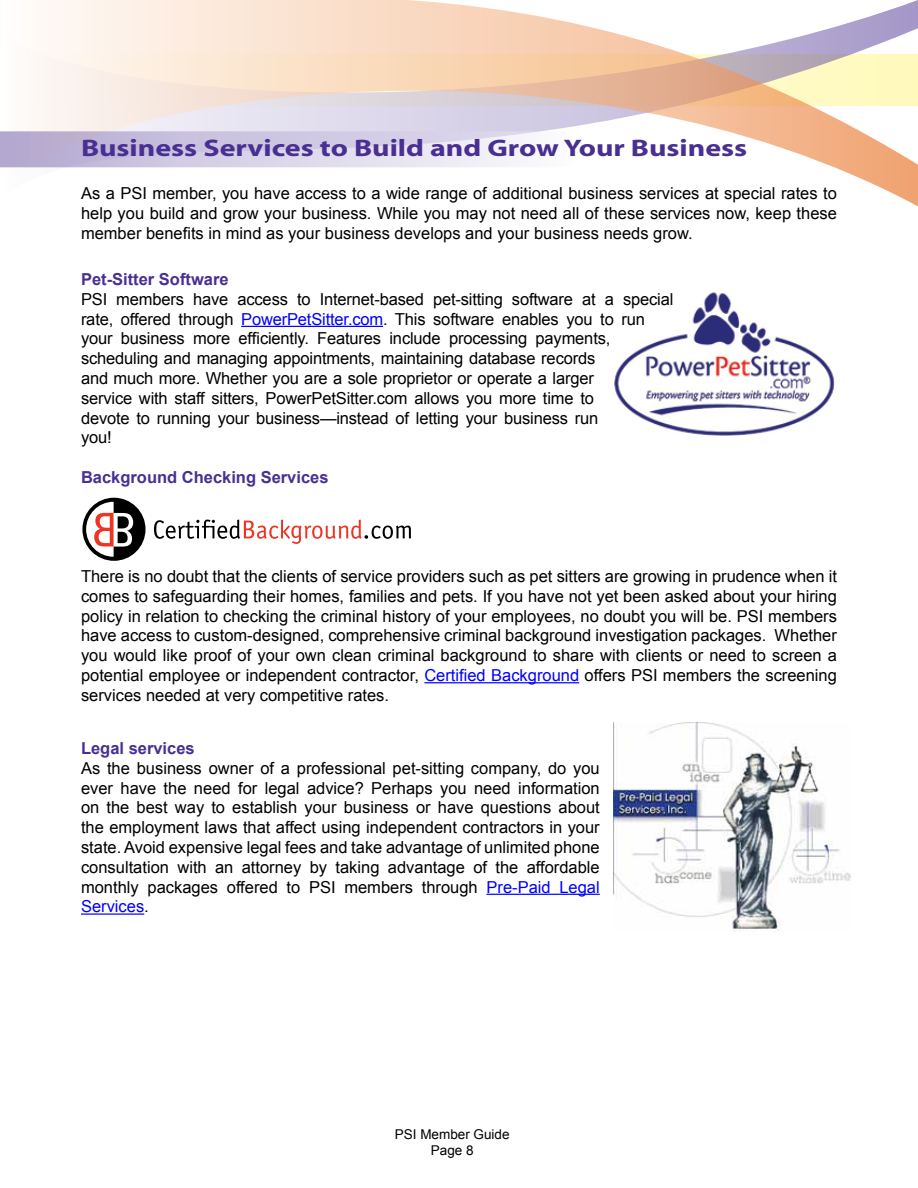
<style>
.page{position:relative;width:918px;height:1188px;background:#fff}
.page>*{position:absolute;margin:0;border:0;box-sizing:border-box;transform-origin:0 0}
.t1{font:700 24px "Myriad";color:#492f92;scale:1.25 1}
.t2{font:16.5px/19.8px "Arial";letter-spacing:-.01em;color:#000;text-align:justify}
.t3{font:700 16.5px "Arial";color:#492f92}
.t4{font:13.5px/16.2px "Arial";color:#000;text-align:center}
.s1{color:#00f}
</style>
<div class="page">
<img style="left:614px;top:292px;width:221px;height:144px">
<svg style="left:0;top:0;width:918px;height:206px"></svg>
<hr style="left:241px;top:326px;width:142px;height:1px;background:#00f">
<hr style="left:424px;top:682px;width:155px;height:1px;background:#00f">
<hr style="left:487px;top:894px;width:113px;height:1px;background:#00f">
<hr style="left:81px;top:913px;width:63px;height:2px;background:#00f">
<img style="left:613px;top:722px;width:237px;height:209px">
<svg style="left:0;top:131px;width:579px;height:36px"></svg>
<svg style="left:154px;top:520px;width:257px;height:24px"></svg>
<div style="left:81px;top:496px;width:66px;height:66px;border:3px solid #fff;border-radius:50%"></div>
<svg style="left:82px;top:498px;width:64px;height:63px"></svg>
<div style="left:86px;top:502px;width:55px;height:55px;background:#000;border-radius:50%"></div>
<svg style="left:86px;top:502px;width:47px;height:55px"></svg>
<h1 class="t1" style="left:81px;top:136px;width:535px">Business Services to Build and Grow Your Business</h1>
<p class="t2" style="left:81px;top:184px;width:758px">As a PSI member, you have access to a wide range of additional business services at special rates to help you build and grow your business. While you may not need all of these services now, keep these member benefits in mind as your business develops and your business needs grow.</p>
<p class="t3" style="left:81px;top:268px;width:149px">Pet-Sitter Software</p>
<p class="t2" style="left:81px;top:289px;width:594px;text-align:left">PSI members have access to Internet-based pet-sitting software at a special rate, offered through <span class="s1">PowerPetSitter.com</span>. This software enables you to run your business more efficiently. Features include processing payments, scheduling and managing appointments, maintaining database records<br>and much more. Whether you are a sole proprietor or operate a larger<br>service with staff sitters, PowerPetSitter.com allows you more time to<br>devote to running your business—instead of letting your business run<br>you!</p>
<p class="t3" style="left:81px;top:466px;width:249px">Background Checking Services</p>
<p class="t2" style="left:81px;top:567px;width:757px">There is no doubt that the clients of service providers such as pet sitters are growing in prudence when it comes to safeguarding their homes, families and pets. If you have not yet been asked about your hiring policy in relation to checking the criminal history of your employees, no doubt you will be. PSI members have access to custom-designed, comprehensive criminal background investigation packages. Whether you would like proof of your own clean criminal background to share with clients or need to screen a potential employee or independent contractor, <span class="s1">Certified Background</span> offers PSI members the screening services needed at very competitive rates.</p>
<p class="t3" style="left:81px;top:737px;width:115px">Legal services</p>
<p class="t2" style="left:81px;top:758px;width:520px">As the business owner of a professional pet-sitting company, do you ever have the need for legal advice? Perhaps you need information on the best way to establish your business or have questions about the employment laws that affect using independent contractors in your state. Avoid expensive legal fees and take advantage of unlimited phone consultation with an attorney by taking advantage of the affordable monthly packages offered to PSI members through <span class="s1">Pre-Paid Legal Services</span>.</p>
<p class="t4" style="left:395px;top:1127px;width:116px">PSI Member Guide<br>Page 8</p>
</div>
